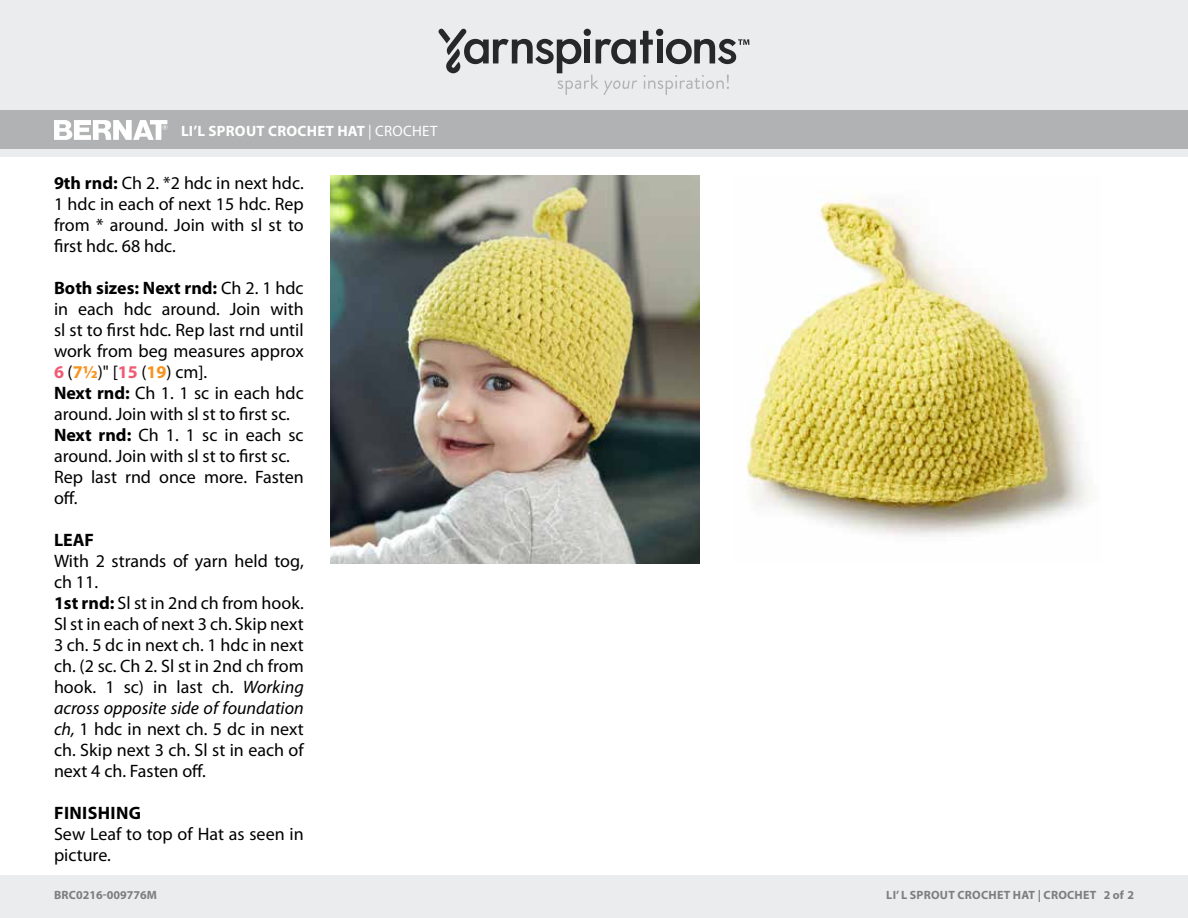
<style>
.page{position:relative;width:1188px;height:918px;background:#fff}
.page>*{position:absolute;margin:0;border:0;box-sizing:border-box;transform-origin:0 0}
.t1{font:18px/21px "Myriad Pro";color:#000}
.t2{font:700 18px "Myriad Pro";letter-spacing:.02em;color:#000}
.t3{font:700 15px "Myriad Pro";letter-spacing:.02em;color:#fff}
.t4{font:700 12px "Myriad Pro";letter-spacing:.02em;color:#7d7e80}
.t5{font:700 12px "Myriad Pro";color:#7d7e80}
.s1{font-weight:400}
.s2{font-weight:700}
.s3{font-weight:700;color:#f05a72}
.s4{font-weight:700;color:#f7931d}
.s5{font-style:italic}
</style>
<div class="page">
<div style="left:0;top:875px;width:1188px;height:43px;background:#eaeced"></div>
<div style="left:0;top:149px;width:1188px;height:9px;background:#eaeced"></div>
<div style="left:0;top:0;width:1188px;height:111px;background:#eaeced"></div>
<div style="left:0;top:111px;width:1188px;height:38px;background:#b1b2b3"></div>
<svg style="left:54px;top:120px;width:113px;height:20px"></svg>
<svg style="left:438px;top:29px;width:311px;height:66px"></svg>
<img style="left:331px;top:176px;width:369px;height:387px">
<img style="left:746px;top:196px;width:345px;height:341px">
<p class="t3" style="left:181px;top:121px;width:258px">LI’L SPROUT CROCHET HAT <span class="s1">| CROCHET</span></p>
<p class="t1" style="left:54px;top:172px;width:251px;text-align:justify"><span class="s2">9th rnd:</span> Ch 2. *2 hdc in next hdc.<br>1 hdc in each of next 15 hdc. Rep from * around. Join with sl st to first hdc. 68 hdc.</p>
<p class="t1" style="left:54px;top:277px;width:251px"><span class="s2">Both sizes: Next rnd:</span> Ch 2. 1 hdc in each hdc around. Join with sl st to first hdc. Rep last rnd until work from beg measures approx<br><span class="s3">6</span> (<span class="s4">7½</span>)" [<span class="s3">15</span> (<span class="s4">19</span>) cm].<br><span class="s2">Next rnd:</span> Ch 1. 1 sc in each hdc around. Join with sl st to first sc.<br><span class="s2">Next rnd:</span> Ch 1. 1 sc in each sc around. Join with sl st to first sc.<br>Rep last rnd once more. Fasten off.</p>
<p class="t2" style="left:54px;top:528px;width:42px">LEAF</p>
<p class="t1" style="left:54px;top:550px;width:251px">With 2 strands of yarn held tog, ch 11.<br><span class="s2">1st rnd:</span> Sl st in 2nd ch from hook.<br>Sl st in each of next 3 ch. Skip next<br>3 ch. 5 dc in next ch. 1 hdc in next ch. (2 sc. Ch 2. Sl st in 2nd ch from hook. 1 sc) in last ch. <span class="s5">Working across opposite side of foundation ch,</span> 1 hdc in next ch. 5 dc in next ch. Skip next 3 ch. Sl st in each of next 4 ch. Fasten off.</p>
<p class="t2" style="left:54px;top:801px;width:88px">FINISHING</p>
<p class="t1" style="left:54px;top:823px;width:251px">Sew Leaf to top of Hat as seen in picture.</p>
<p class="t5" style="left:54px;top:887px;width:105px">BRC0216-009776M</p>
<p class="t4" style="left:886px;top:887px;width:249px">LI’ L SPROUT CROCHET HAT | CROCHET 2 of 2</p>
</div>
